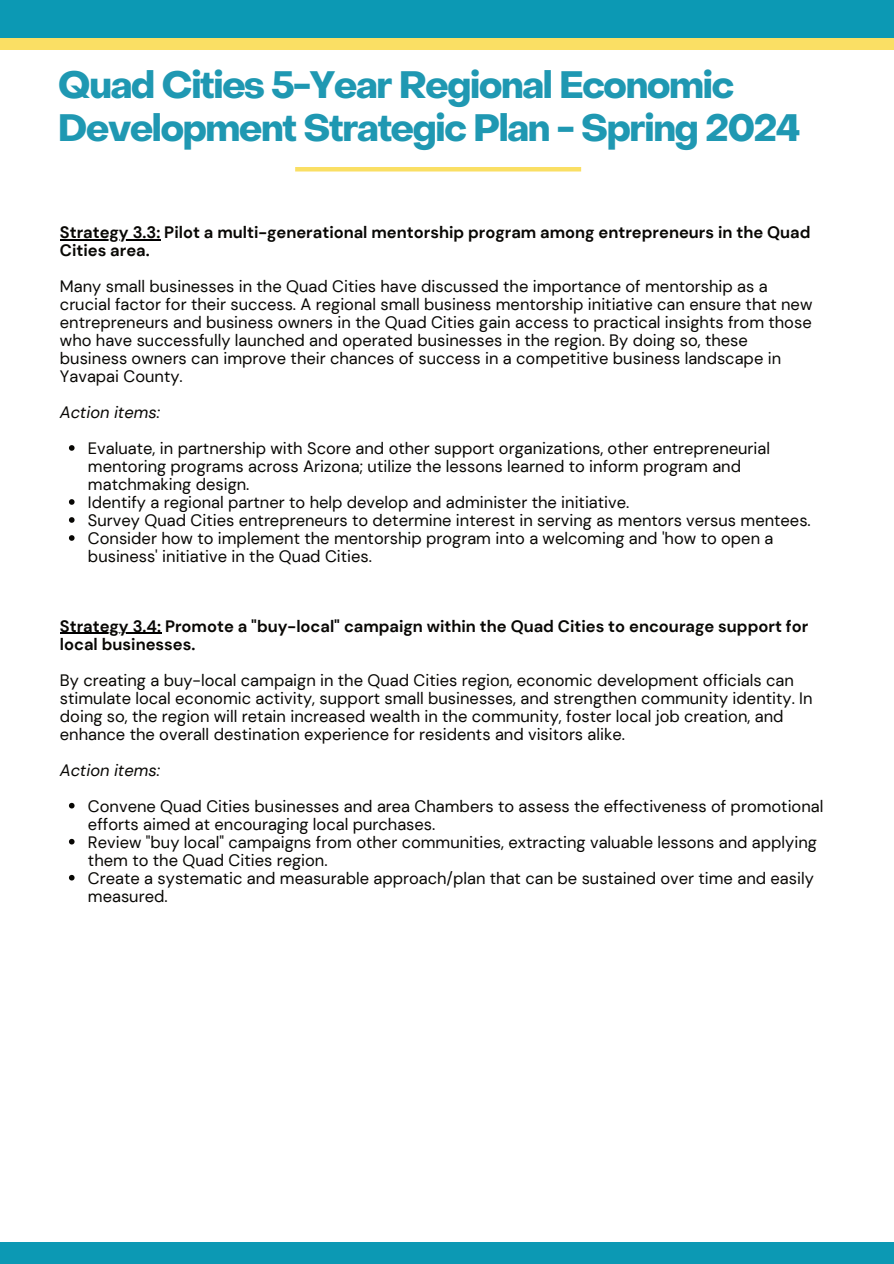
<style>
.page{position:relative;width:894px;height:1264px;background:#fff}
.page>*{position:absolute;margin:0;border:0;box-sizing:border-box;transform-origin:0 0}
.t1{font:700 37.5px/42.8px "Object Sans";letter-spacing:-.035em;color:#1f98b2}
.t2{font:16.5px/18px "DM Sans";color:#080704}
.t3{font:700 16.5px/18px "DM Sans";color:#080704}
.t4{font:italic 16.5px "DM Sans";color:#080704}
</style>
<div class="page">
<div style="left:0;top:1242px;width:893px;height:21px;background:#0c99b4"></div>
<hr style="left:60px;top:239px;width:100px;height:1px;background:#000">
<svg style="left:69px;top:445px;width:6px;height:6px"></svg>
<svg style="left:69px;top:499px;width:6px;height:6px"></svg>
<svg style="left:69px;top:517px;width:6px;height:6px"></svg>
<svg style="left:69px;top:535px;width:6px;height:6px"></svg>
<hr style="left:60px;top:633px;width:101px;height:1px;background:#000">
<svg style="left:69px;top:802px;width:6px;height:6px"></svg>
<svg style="left:69px;top:838px;width:6px;height:6px"></svg>
<svg style="left:69px;top:874px;width:6px;height:6px"></svg>
<hr style="left:295px;top:167px;width:286px;height:4px;background:#fadf64">
<div style="left:0;top:0;width:893px;height:50px;background:#fadf64"></div>
<div style="left:0;top:0;width:893px;height:38px;background:#0c99b4"></div>
<h1 class="t1" style="left:58px;top:59px;width:743px">Quad Cities 5-Year Regional Economic<br>Development Strategic Plan - Spring 2024</h1>
<p class="t3" style="left:60px;top:223px;width:751px">Strategy 3.3: Pilot a multi-generational mentorship program among entrepreneurs in the Quad<br>Cities area.</p>
<p class="t2" style="left:60px;top:277px;width:753px">Many small businesses in the Quad Cities have discussed the importance of mentorship as a crucial factor for their success. A regional small business mentorship initiative can ensure that new entrepreneurs and business owners in the Quad Cities gain access to practical insights from those who have successfully launched and operated businesses in the region. By doing so, these business owners can improve their chances of success in a competitive business landscape in Yavapai County.</p>
<p class="t4" style="left:60px;top:402px;width:102px">Action items:</p>
<p class="t2" style="left:88px;top:439px;width:724px">Evaluate, in partnership with Score and other support organizations, other entrepreneurial mentoring programs across Arizona; utilize the lessons learned to inform program and matchmaking design.<br>Identify a regional partner to help develop and administer the initiative.<br>Survey Quad Cities entrepreneurs to determine interest in serving as mentors versus mentees.<br>Consider how to implement the mentorship program into a welcoming and 'how to open a business' initiative in the Quad Cities.</p>
<p class="t3" style="left:60px;top:617px;width:749px">Strategy 3.4: Promote a "buy-local" campaign within the Quad Cities to encourage support for local businesses.</p>
<p class="t2" style="left:60px;top:671px;width:753px">By creating a buy-local campaign in the Quad Cities region, economic development officials can stimulate local economic activity, support small businesses, and strengthen community identity. In doing so, the region will retain increased wealth in the community, foster local job creation, and enhance the overall destination experience for residents and visitors alike.</p>
<p class="t4" style="left:60px;top:760px;width:102px">Action items:</p>
<p class="t2" style="left:88px;top:797px;width:736px">Convene Quad Cities businesses and area Chambers to assess the effectiveness of promotional efforts aimed at encouraging local purchases.<br>Review "buy local" campaigns from other communities, extracting valuable lessons and applying them to the Quad Cities region.<br>Create a systematic and measurable approach/plan that can be sustained over time and easily measured.</p>
</div>
